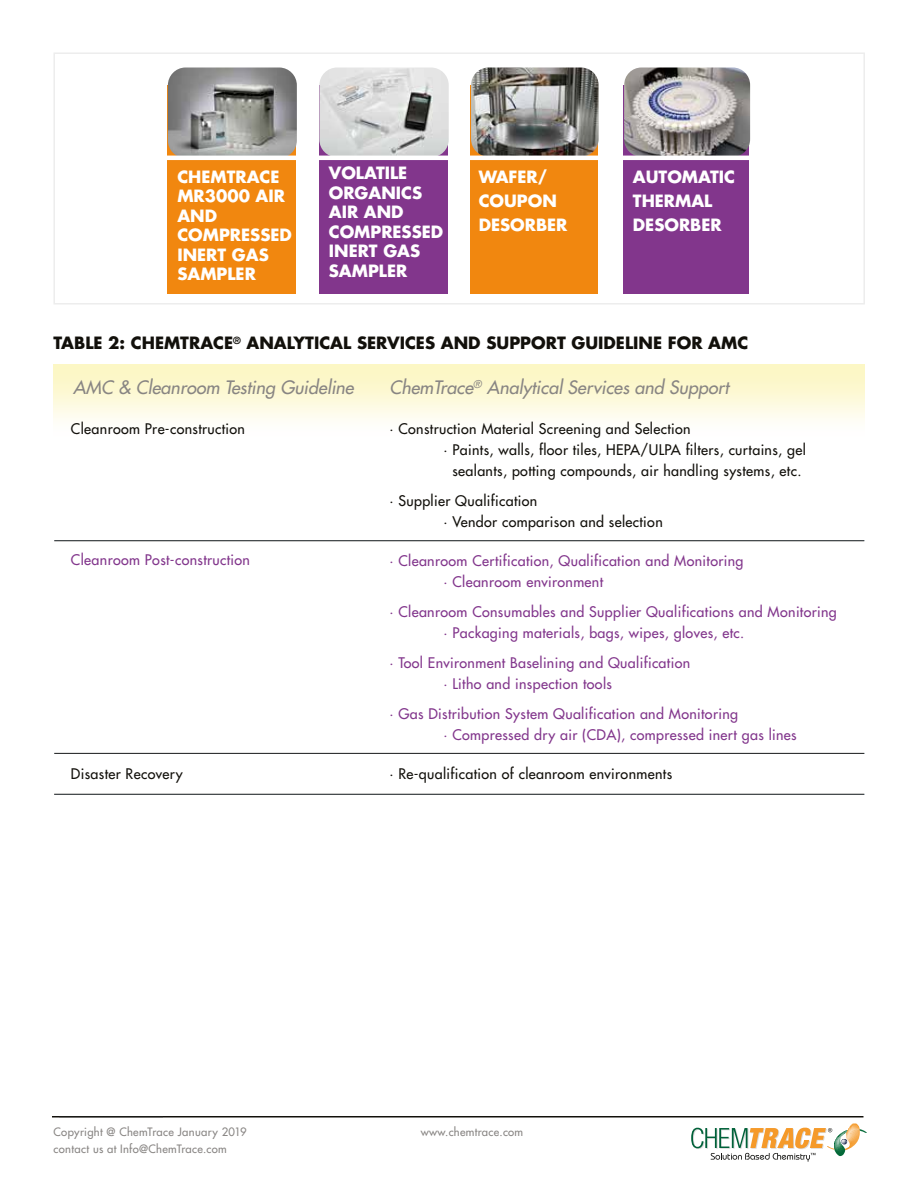
<style>
.page{position:relative;width:918px;height:1188px;background:#fff}
.page>*{position:absolute;margin:0;border:0;box-sizing:border-box;transform-origin:0 0}
.t1{font:italic 500 18px "Futura Std";color:#888583}
.t2{font:700 16.5px/19.5px "Futura Std";color:#fff}
.t3{font:700 16.5px "Futura Std";color:#12100b}
.t4{font:500 14.25px/21px "Futura Std";letter-spacing:.025em;color:#82368c}
.t5{font:500 14.25px/21px "Futura Std";letter-spacing:.025em;color:#12100b}
.t6{font:500 11.25px/16.5px "Futura Std";letter-spacing:.025em;color:#888583}
</style>
<div class="page">
<hr style="left:52px;top:1116px;width:811px;height:2px;background:#12100b">
<svg style="left:691px;top:1123px;width:176px;height:39px"></svg>
<hr style="left:59px;top:1116px;width:44px;height:1px;background:#1d1d1b">
<hr style="left:103px;top:1116px;width:60px;height:1px;background:#1d1d1b">
<div style="left:53px;top:364px;width:812px;height:72px;background:linear-gradient(to bottom,#fcf5bc,#fffeff)"></div>
<hr style="left:54px;top:540px;width:810px;height:1px;background:#1d1d1b">
<hr style="left:54px;top:753px;width:810px;height:1px;background:#1d1d1b">
<hr style="left:54px;top:794px;width:810px;height:1px;background:#1d1d1b">
<div style="left:53px;top:52px;width:812px;height:252px;border:2px solid #ededed"></div>
<div style="left:167px;top:86px;width:129px;height:208px;background:#f1870f"></div>
<div style="left:319px;top:86px;width:129px;height:208px;background:#82368c"></div>
<div style="left:470px;top:86px;width:128px;height:208px;background:#f1870f"></div>
<div style="left:623px;top:86px;width:126px;height:208px;background:#82368c"></div>
<img style="left:319px;top:68px;width:130px;height:88px">
<img style="left:624px;top:68px;width:126px;height:88px">
<img style="left:168px;top:68px;width:129px;height:88px">
<img style="left:471px;top:68px;width:128px;height:88px">
<hr style="left:68px;top:156px;width:782px;height:4px;background:#fff">
<p class="t2" style="left:329px;top:163px;width:116px">VOLATILE<br>ORGANICS<br>AIR AND<br>COMPRESSED<br>INERT GAS<br>SAMPLER</p>
<p class="t2" style="left:479px;top:164px;width:90px;line-height:24px">WAFER/<br>COUPON<br>DESORBER</p>
<p class="t2" style="left:177px;top:167px;width:116px">CHEMTRACE<br>MR3000 AIR<br>AND<br>COMPRESSED<br>INERT GAS<br>SAMPLER</p>
<p class="t2" style="left:633px;top:164px;width:104px;line-height:24px">AUTOMATIC<br>THERMAL<br>DESORBER</p>
<p class="t3" style="left:53px;top:332px;width:696px">TABLE 2: CHEMTRACE<sup>®</sup> ANALYTICAL SERVICES AND SUPPORT GUIDELINE FOR AMC</p>
<p class="t1" style="left:73px;top:376px;width:282px">AMC &amp; Cleanroom Testing Guideline</p>
<p class="t1" style="left:389px;top:376px;width:341px">ChemTrace<sup>®</sup> Analytical Services and Support</p>
<p class="t5" style="left:71px;top:418px;width:176px">Cleanroom Pre-construction</p>
<p class="t5" style="left:389px;top:418px;width:303px">∙ Construction Material Screening and Selection</p>
<p class="t5" style="left:443px;top:439px;width:364px">∙ Paints, walls, floor tiles, HEPA/ULPA filters, curtains, gel</p>
<p class="t5" style="left:452px;top:460px;width:351px">sealants, potting compounds, air handling systems, etc.</p>
<p class="t5" style="left:443px;top:490px;width:221px;text-indent:-54px">∙ Supplier Qualification<br>∙ Vendor comparison and selection</p>
<p class="t4" style="left:443px;top:550px;width:301px;text-indent:-54px">∙ Cleanroom Certification, Qualification and Monitoring ∙ Cleanroom environment</p>
<p class="t4" style="left:443px;top:601px;width:395px;text-indent:-54px">∙ Cleanroom Consumables and Supplier Qualifications and Monitoring ∙ Packaging materials, bags, wipes, gloves, etc.</p>
<p class="t4" style="left:443px;top:652px;width:248px;text-indent:-54px">∙ Tool Environment Baselining and Qualification ∙ Litho and inspection tools</p>
<p class="t4" style="left:443px;top:703px;width:355px;text-indent:-54px">∙ Gas Distribution System Qualification and Monitoring<br>∙ Compressed dry air (CDA), compressed inert gas lines</p>
<p class="t5" style="left:389px;top:763px;width:284px">∙ Re-qualification of cleanroom environments</p>
<p class="t4" style="left:71px;top:550px;width:181px">Cleanroom Post-construction</p>
<p class="t5" style="left:71px;top:763px;width:113px">Disaster Recovery</p>
<p class="t6" style="left:54px;top:1124px;width:195px">Copyright @ ChemTrace January 2019 contact us at Info@ChemTrace.com</p>
<p class="t6" style="left:421px;top:1124px;width:104px">www.chemtrace.com</p>
</div>
